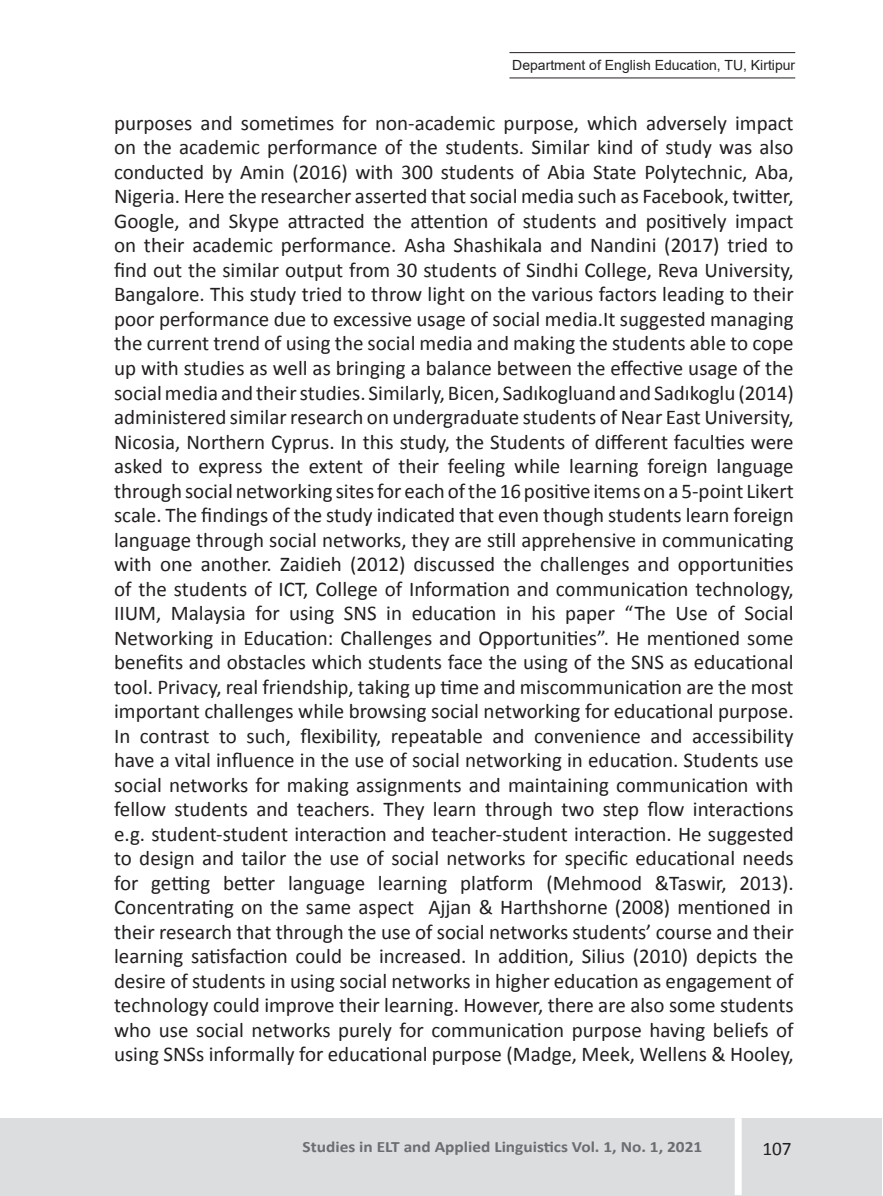
<style>
.page{position:relative;width:883px;height:1196px;background:#fff}
.page>*{position:absolute;margin:0;border:0;box-sizing:border-box;transform-origin:0 0}
.Default{font:21px/24.5px "Calibri";color:#231f20;text-align:justify}
.t1{font:19.25px "Calibri";color:#231f20}
.t2{font:700 15.75px "Calibri";color:#6c6d70;scale:1.1 1}
.t3{font:14px "Arial";color:#231f20}
</style>
<div class="page">
<div style="left:0;top:1118px;width:882px;height:77px;background:#dcdddf"></div>
<div style="left:735px;top:1118px;width:7px;height:77px;background:#fff"></div>
<hr style="left:509px;top:77px;width:286px;height:1px;background:#231f20">
<hr style="left:509px;top:52px;width:286px;height:1px;background:#231f20">
<p class="t3" style="left:512px;top:55px;width:284px">Department of English Education, TU, Kirtipur</p>
<p class="Default" style="left:114px;top:111px;width:681px">purposes and sometimes for non-academic purpose, which adversely impact on the academic performance of the students. Similar kind of study was also conducted by Amin (2016) with 300 students of Abia State Polytechnic, Aba, Nigeria. Here the researcher asserted that social media such as Facebook, twitter, Google, and Skype attracted the attention of students and positively impact on their academic performance. Asha Shashikala and Nandini (2017) tried to find out the similar output from 30 students of Sindhi College, Reva University, Bangalore. This study tried to throw light on the various factors leading to their poor performance due to excessive usage of social media.It suggested managing the current trend of using the social media and making the students able to cope up with studies as well as bringing a balance between the effective usage of the social media and their studies. Similarly, Bicen, Sadıkogluand and Sadıkoglu (2014) administered similar research on undergraduate students of Near East University, Nicosia, Northern Cyprus. In this study, the Students of different faculties were asked to express the extent of their feeling while learning foreign language through social networking sites for each of the 16 positive items on a 5-point Likert scale. The findings of the study indicated that even though students learn foreign language through social networks, they are still apprehensive in communicating with one another. Zaidieh (2012) discussed the challenges and opportunities of the students of ICT, College of Information and communication technology, IIUM, Malaysia for using SNS in education in his paper “The Use of Social Networking in Education: Challenges and Opportunities”. He mentioned some benefits and obstacles which students face the using of the SNS as educational tool. Privacy, real friendship, taking up time and miscommunication are the most important challenges while browsing social networking for educational purpose.<br>In contrast to such, flexibility, repeatable and convenience and accessibility have a vital influence in the use of social networking in education. Students use social networks for making assignments and maintaining communication with fellow students and teachers. They learn through two step flow interactions e.g. student-student interaction and teacher-student interaction. He suggested to design and tailor the use of social networks for specific educational needs for getting better language learning platform (Mehmood &amp;Taswir, 2013).<br>Concentrating on the same aspect Ajjan &amp; Harthshorne (2008) mentioned in their research that through the use of social networks students’ course and their learning satisfaction could be increased. In addition, Silius (2010) depicts the desire of students in using social networks in higher education as engagement of technology could improve their learning. However, there are also some students who use social networks purely for communication purpose having beliefs of using SNSs informally for educational purpose (Madge, Meek, Wellens &amp; Hooley,</p>
<p class="t2" style="left:303px;top:1136px;width:365px">Studies in ELT and Applied Linguistics Vol. 1, No. 1, 2021</p>
<p class="t1" style="left:762px;top:1136px;width:31px">107</p>
</div>
